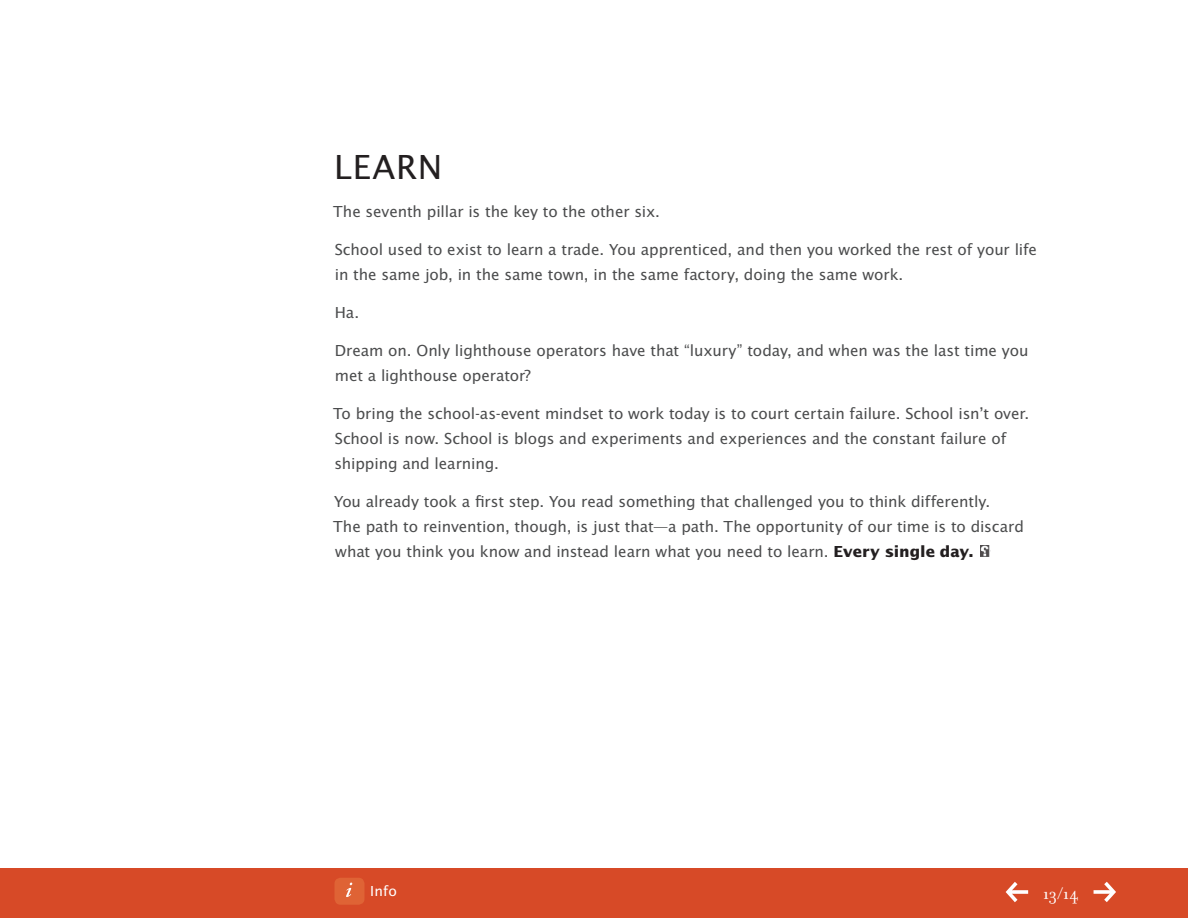
<style>
.page{position:relative;width:1188px;height:918px;background:#fff}
.page>*{position:absolute;margin:0;border:0;box-sizing:border-box;transform-origin:0 0}
.t1{font:36px "Lucida Sans EFOP";letter-spacing:.02em;color:#231f20}
.t2{font:18px "Filosofia OT";color:#fff}
.t3{font:16.5px/24.8px "Lucida Sans EFOP";letter-spacing:-.005em;color:#4b4c4d}
.t4{font:15px "Lucida Sans EFOP";color:#fff}
.s1{font-weight:700;color:#231f20}
</style>
<div class="page">
<div style="left:0;top:869px;width:1188px;height:49px;background:#d74a27"></div>
<div style="left:334px;top:878px;width:30px;height:27px;background:#df6335;border-radius:6px"></div>
<svg style="left:346px;top:883px;width:6px;height:14px"></svg>
<svg style="left:1006px;top:882px;width:22px;height:20px"></svg>
<svg style="left:1094px;top:882px;width:22px;height:20px"></svg>
<svg style="left:981px;top:545px;width:9px;height:12px"></svg>
<h1 class="t1" style="left:334px;top:147px;width:110px">LEARN</h1>
<p class="t3" style="left:333px;top:200px;width:328px">The seventh pillar is the key to the other six.</p>
<p class="t3" style="left:335px;top:238px;width:704px">School used to exist to learn a trade. You apprenticed, and then you worked the rest of your life in the same job, in the same town, in the same factory, doing the same work.</p>
<p class="t3" style="left:335px;top:301px;width:26px">Ha.</p>
<p class="t3" style="left:335px;top:339px;width:695px">Dream on. Only lighthouse operators have that “luxury” today, and when was the last time you met a lighthouse operator?</p>
<p class="t3" style="left:333px;top:402px;width:698px">To bring the school-as-event mindset to work today is to court certain failure. School isn’t over.<br>School is now. School is blogs and experiments and experiences and the constant failure of shipping and learning.</p>
<p class="t3" style="left:333px;top:490px;width:692px">You already took a first step. You read something that challenged you to think differently.<br>The path to reinvention, though, is just that—a path. The opportunity of our time is to discard what you think you know and instead learn what you need to learn. <span class="s1">Every single day.</span></p>
<p class="t4" style="left:370px;top:883px;width:28px">Info</p>
<p class="t2" style="left:1043px;top:884px;width:37px">13/14</p>
</div>
